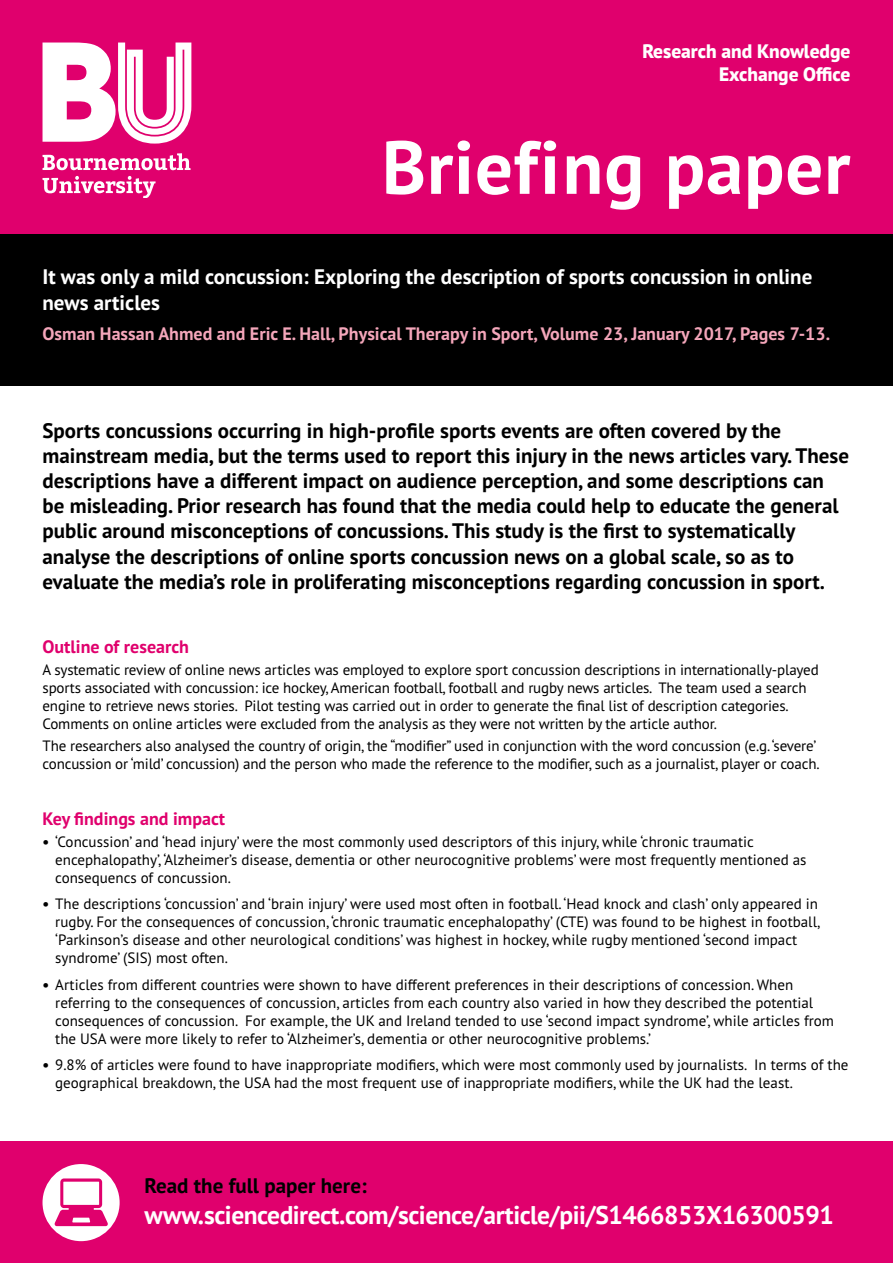
<style>
.page{position:relative;width:893px;height:1263px;background:#fff}
.page>*{position:absolute;margin:0;border:0;box-sizing:border-box;transform-origin:0 0}
.t1{font:700 75px "PT Sans Pro";letter-spacing:.01em;color:#fff}
.t2{font:700 25.5px "PT Sans";letter-spacing:-.02em;color:#fff}
.t3{font:700 21px/25.2px "PT Sans Pro";color:#000}
.t4{font:700 21px/25.2px "PT Sans Pro";color:#fff}
.t5{font:800 19.5px/23.4px "PT Sans Pro";color:#fff;text-align:right}
.t6{font:700 18px "PT Sans Pro";color:#f4a6ba}
.t7{font:700 18px "PT Sans Pro";color:#e0006d}
.t8{font:15px/18px "PT Sans Pro";color:#000}
.s1{font-weight:700}
</style>
<div class="page">
<div style="left:0;top:0;width:893px;height:249px;background:#e0006d"></div>
<div style="left:0;top:234px;width:893px;height:152px;background:#000"></div>
<div style="left:0;top:1142px;width:893px;height:121px;background:#e0006d"></div>
<div style="left:43px;top:1164px;width:77px;height:77px;background:#fff;border-radius:50%"></div>
<svg style="left:55px;top:1178px;width:53px;height:48px"></svg>
<svg style="left:43px;top:153px;width:148px;height:17px"></svg>
<svg style="left:43px;top:176px;width:113px;height:22px"></svg>
<svg style="left:43px;top:43px;width:148px;height:101px"></svg>
<h3 class="t5" style="left:642px;top:39px;width:210px">Research and Knowledge<br>Exchange Office</h3>
<h1 class="t1" style="left:382px;top:118px;width:470px">Briefing paper</h1>
<h3 class="t4" style="left:43px;top:264px;width:771px">It was only a mild concussion: Exploring the description of sports concussion in online news articles</h3>
<p class="t6" style="left:43px;top:322px;width:789px">Osman Hassan Ahmed and Eric E. Hall, Physical Therapy in Sport, Volume 23, January 2017, Pages 7-13.</p>
<p class="t3" style="left:43px;top:417px;width:808px">Sports concussions occurring in high-profile sports events are often covered by the mainstream media, but the terms used to report this injury in the news articles vary. These descriptions have a different impact on audience perception, and some descriptions can be misleading. Prior research has found that the media could help to educate the general public around misconceptions of concussions. This study is the first to systematically analyse the descriptions of online sports concussion news on a global scale, so as to evaluate the media’s role in proliferating misconceptions regarding concussion in sport.</p>
<p class="t7" style="left:43px;top:634px;width:148px">Outline of research</p>
<p class="t8" style="left:43px;top:660px;width:778px">A systematic review of online news articles was employed to explore sport concussion descriptions in internationally-played sports associated with concussion: ice hockey, American football, football and rugby news articles. The team used a search engine to retrieve news stories. Pilot testing was carried out in order to generate the final list of description categories.<br>Comments on online articles were excluded from the analysis as they were not written by the article author.</p>
<p class="t8" style="left:43px;top:736px;width:779px">The researchers also analysed the country of origin, the “modifier” used in conjunction with the word concussion (e.g. ‘severe’ concussion or ‘mild’ concussion) and the person who made the reference to the modifier, such as a journalist, player or coach.</p>
<p class="t7" style="left:43px;top:806px;width:184px">Key findings and impact</p>
<p class="t8" style="left:55px;top:832px;width:753px;text-indent:-13px"><span class="s1">•</span> ‘Concussion’ and ‘head injury’ were the most commonly used descriptors of this injury, while ‘chronic traumatic encephalopathy’, ‘Alzheimer’s disease, dementia or other neurocognitive problems’ were most frequently mentioned as consequencs of concussion.</p>
<p class="t8" style="left:55px;top:895px;width:767px;text-indent:-13px"><span class="s1">•</span> The descriptions ‘concussion’ and ‘brain injury’ were used most often in football. ‘Head knock and clash’ only appeared in rugby. For the consequences of concussion, ‘chronic traumatic encephalopathy’ (CTE) was found to be highest in football, ‘Parkinson’s disease and other neurological conditions’ was highest in hockey, while rugby mentioned ‘second impact syndrome’ (SIS) most often.</p>
<p class="t8" style="left:55px;top:975px;width:780px;text-indent:-13px"><span class="s1">•</span> Articles from different countries were shown to have different preferences in their descriptions of concession. When referring to the consequences of concussion, articles from each country also varied in how they described the potential consequences of concussion. For example, the UK and Ireland tended to use ‘second impact syndrome’, while articles from the USA were more likely to refer to ‘Alzheimer’s, dementia or other neurocognitive problems.’</p>
<p class="t8" style="left:55px;top:1056px;width:795px;text-indent:-13px"><span class="s1">•</span> 9.8% of articles were found to have inappropriate modifiers, which were most commonly used by journalists. In terms of the geographical breakdown, the USA had the most frequent use of inappropriate modifiers, while the UK had the least.</p>
<h3 class="t3" style="left:145px;top:1173px;width:224px">Read the full paper here:</h3>
<h2 class="t2" style="left:145px;top:1198px;width:691px">www.sciencedirect.com/science/article/pii/S1466853X16300591</h2>
</div>
